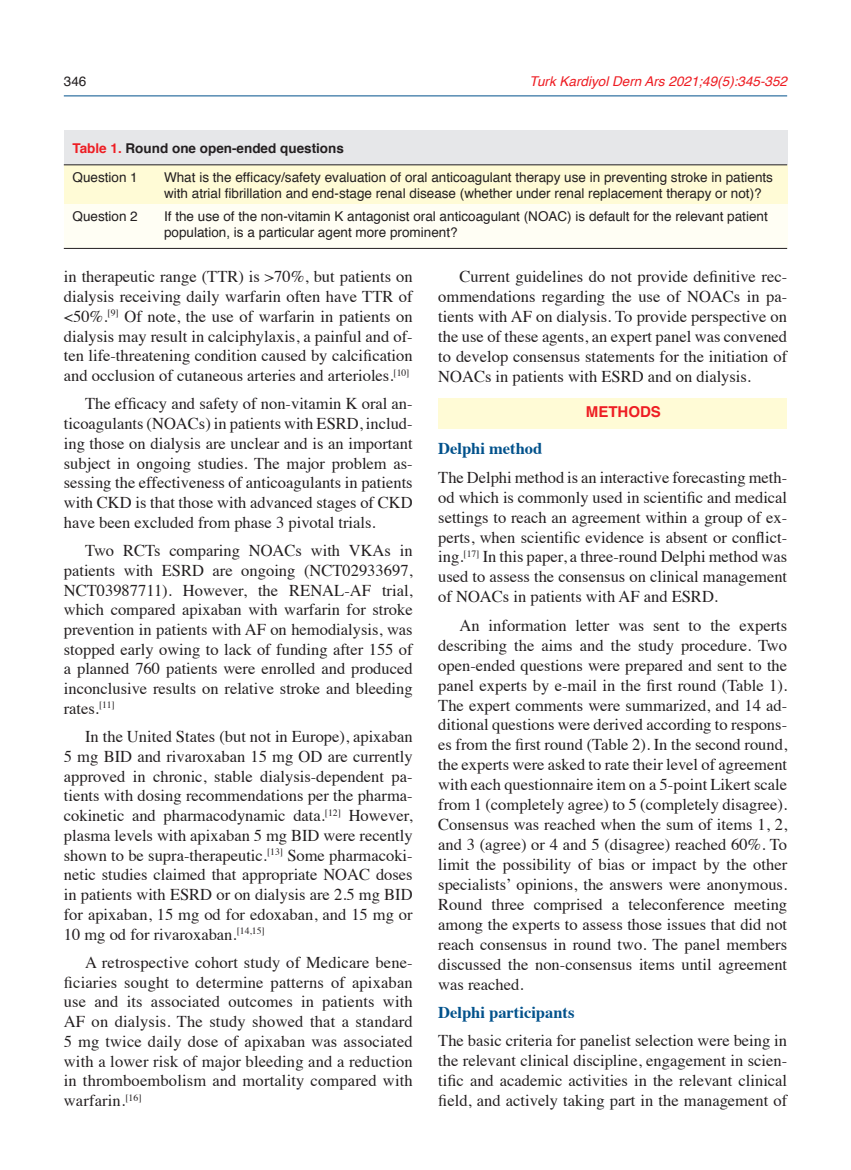
<style>
.page{position:relative;width:851px;height:1170px;background:#fff}
.page>*{position:absolute;margin:0;border:0;box-sizing:border-box;transform-origin:0 0}
.t1{font:16.5px/19.8px "Times";color:#231f20;text-align:justify}
.t2{font:700 16.5px "Times";color:#01518b}
.Paragraph_Style_1{font:700 15px "Helvetica";color:#ee1d23}
.t3{font:13.5px/16.2px "Helvetica";color:#231f20}
.t4{font:italic 13.5px "Helvetica";color:#ee1d23}
.t5{font:700 13.5px "Helvetica";color:#231f20}
.s1{color:#ee1d23}
</style>
<div class="page">
<div style="left:438px;top:397px;width:349px;height:31px;background:#fffbd6"></div>
<div style="left:64px;top:164px;width:723px;height:83px;background:#fffbd6"></div>
<div style="left:64px;top:204px;width:723px;height:44px;background:#fffef4"></div>
<div style="left:64px;top:130px;width:723px;height:35px;background:#e6e7e9"></div>
<hr style="left:64px;top:164px;width:723px;height:1px;background:#231f20">
<hr style="left:64px;top:248px;width:723px;height:1px;background:#231f20">
<hr style="left:64px;top:96px;width:723px;height:1px;background:#01518b">
<p class="t3" style="left:64px;top:74px;width:24px">346</p>
<p class="t4" style="left:529px;top:71px;width:259px">Turk Kardiyol Dern Ars 2021;49(5):345-352</p>
<p class="t5" style="left:72px;top:137px;width:273px"><span class="s1">Table 1.</span> Round one open-ended questions</p>
<p class="t3" style="left:72px;top:170px;width:67px">Question 1</p>
<p class="t3" style="left:164px;top:170px;width:610px">What is the efficacy/safety evaluation of oral anticoagulant therapy use in preventing stroke in patients with atrial fibrillation and end-stage renal disease (whether under renal replacement therapy or not)?</p>
<p class="t3" style="left:72px;top:208px;width:67px">Question 2</p>
<p class="t3" style="left:164px;top:208px;width:605px">If the use of the non-vitamin K antagonist oral anticoagulant (NOAC) is default for the relevant patient population, is a particular agent more prominent?</p>
<p class="t1" style="left:64px;top:265px;width:350px">in therapeutic range (TTR) is &gt;70%, but patients on dialysis receiving daily warfarin often have TTR of &lt;50%.<sup>[9]</sup> Of note, the use of warfarin in patients on dialysis may result in calciphylaxis, a painful and of&shy;ten life-threatening condition caused by calcification and occlusion of cutaneous arteries and arterioles.<sup>[10]</sup></p>
<p class="t1" style="left:64px;top:392px;width:350px;text-indent:21px">The efficacy and safety of non-vitamin K oral an&shy;ticoagulants (NOACs) in patients with ESRD, includ&shy;ing those on dialysis are unclear and is an important subject in ongoing studies. The major problem as&shy;sessing the effectiveness of anticoagulants in patients with CKD is that those with advanced stages of CKD have been excluded from phase 3 pivotal trials.</p>
<p class="t1" style="left:64px;top:539px;width:350px;text-indent:21px">Two RCTs comparing NOACs with VKAs in patients with ESRD are ongoing (NCT02933697, NCT03987711). However, the RENAL-AF trial, which compared apixaban with warfarin for stroke prevention in patients with AF on hemodialysis, was stopped early owing to lack of funding after 155 of a planned 760 patients were enrolled and produced inconclusive results on relative stroke and bleeding rates.<sup>[11]</sup></p>
<p class="t1" style="left:64px;top:725px;width:350px;text-indent:21px">In the United States (but not in Europe), apixaban 5 mg BID and rivaroxaban 15 mg OD are currently approved in chronic, stable dialysis-dependent pa&shy;tients with dosing recommendations per the pharma&shy;cokinetic and pharmacodynamic data.<sup>[12]</sup> However, plasma levels with apixaban 5 mg BID were recently shown to be supra-therapeutic.<sup>[13]</sup> Some pharmacoki&shy;netic studies claimed that appropriate NOAC doses in patients with ESRD or on dialysis are 2.5 mg BID for apixaban, 15 mg od for edoxaban, and 15 mg or 10 mg od for rivaroxaban.<sup>[14,15]</sup></p>
<p class="t1" style="left:64px;top:951px;width:350px;text-indent:21px">A retrospective cohort study of Medicare bene&shy;ficiaries sought to determine patterns of apixaban use and its associated outcomes in patients with AF on dialysis. The study showed that a standard 5 mg twice daily dose of apixaban was associated with a lower risk of major bleeding and a reduction in thromboembolism and mortality compared with warfarin.<sup>[16]</sup></p>
<p class="t1" style="left:438px;top:265px;width:350px;text-indent:21px">Current guidelines do not provide definitive rec&shy;ommendations regarding the use of NOACs in pa&shy;tients with AF on dialysis. To provide perspective on the use of these agents, an expert panel was convened to develop consensus statements for the initiation of NOACs in patients with ESRD and on dialysis.</p>
<p class="Paragraph_Style_1" style="left:585px;top:400px;width:76px">METHODS</p>
<p class="t2" style="left:438px;top:433px;width:106px">Delphi method</p>
<p class="t1" style="left:438px;top:466px;width:350px">The Delphi method is an interactive forecasting meth&shy;od which is commonly used in scientific and medical settings to reach an agreement within a group of ex&shy;perts, when scientific evidence is absent or conflict&shy;ing.<sup>[17]</sup> In this paper, a three-round Delphi method was used to assess the consensus on clinical management of NOACs in patients with AF and ESRD.</p>
<p class="t1" style="left:438px;top:613px;width:350px;text-indent:21px">An information letter was sent to the experts describing the aims and the study procedure. Two open-ended questions were prepared and sent to the panel experts by e-mail in the first round (Table 1).<br>The expert comments were summarized, and 14 ad&shy;ditional questions were derived according to respons&shy;es from the first round (Table 2). In the second round, the experts were asked to rate their level of agreement with each questionnaire item on a 5-point Likert scale from 1 (completely agree) to 5 (completely disagree).<br>Consensus was reached when the sum of items 1, 2, and 3 (agree) or 4 and 5 (disagree) reached 60%. To limit the possibility of bias or impact by the other specialists’ opinions, the answers were anonymous.<br>Round three comprised a teleconference meeting among the experts to assess those issues that did not reach consensus in round two. The panel members discussed the non-consensus items until agreement was reached.</p>
<p class="t2" style="left:438px;top:996px;width:138px">Delphi participants</p>
<p class="t1" style="left:438px;top:1029px;width:350px">The basic criteria for panelist selection were being in the relevant clinical discipline, engagement in scien&shy;tific and academic activities in the relevant clinical field, and actively taking part in the management of</p>
</div>
